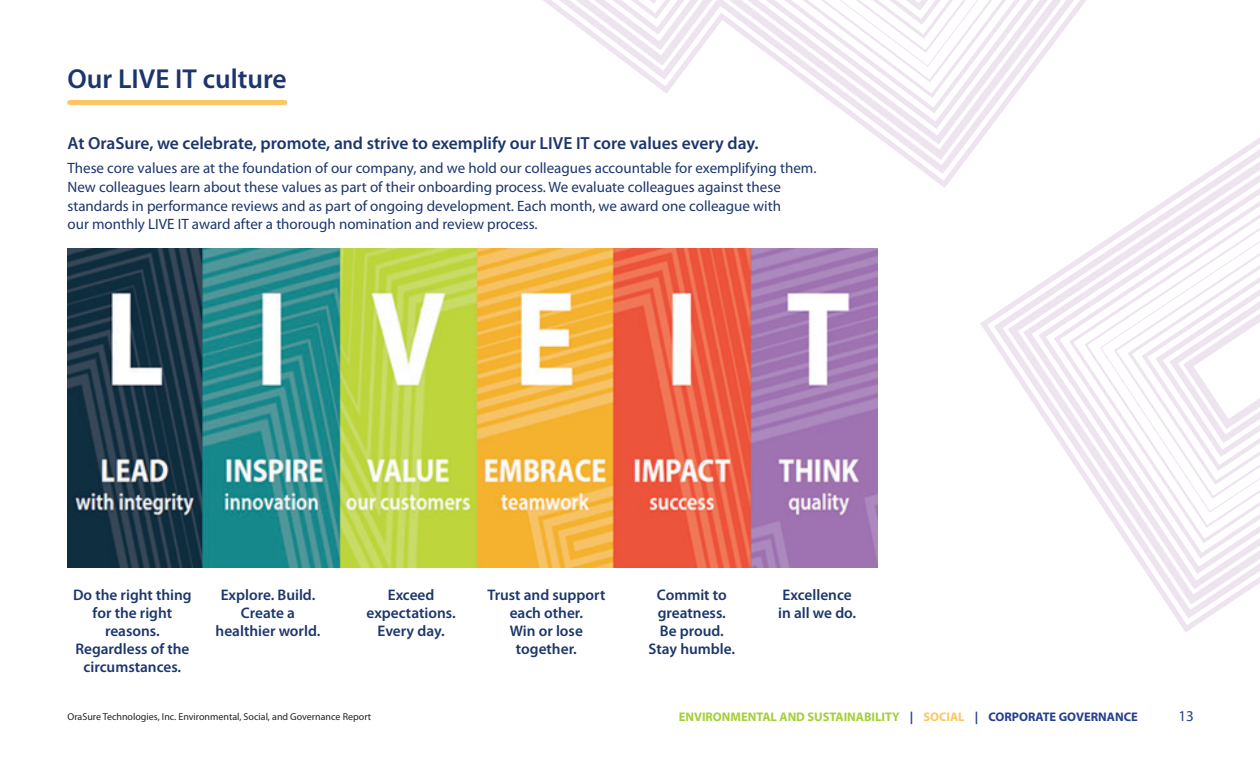
<style>
.page{position:relative;width:1260px;height:765px;background:#fff}
.page>*{position:absolute;margin:0;border:0;box-sizing:border-box;transform-origin:0 0}
.t1{font:600 27.5px "Myriad Pro";color:#1c366c}
.t2{font:600 17.5px "Myriad Pro";color:#1c366c}
.t3{font:600 15.38px/18.1px "Myriad Pro";color:#1c366c;text-align:center}
.t4{font:15px/18.8px "Myriad Pro";color:#1c366c}
.t5{font:15px "Myriad Pro";color:#253f8e}
.t6{font:700 12.5px "Myriad Pro";color:#a6ce39}
.t7{font:10px "Myriad Pro";color:#231f20}
.s1{color:#253f8e}
.s2{color:#fec65f}
</style>
<div class="page">
<svg style="left:994px;top:149px;width:266px;height:470px"></svg>
<svg style="left:1008px;top:161px;width:252px;height:444px"></svg>
<svg style="left:1023px;top:174px;width:237px;height:415px"></svg>
<svg style="left:1038px;top:188px;width:222px;height:386px"></svg>
<svg style="left:1054px;top:201px;width:206px;height:358px"></svg>
<svg style="left:1069px;top:214px;width:191px;height:329px"></svg>
<svg style="left:1085px;top:228px;width:175px;height:300px"></svg>
<svg style="left:1100px;top:241px;width:160px;height:272px"></svg>
<svg style="left:1114px;top:253px;width:146px;height:246px"></svg>
<svg style="left:543px;top:0;width:544px;height:188px"></svg>
<svg style="left:559px;top:0;width:515px;height:174px"></svg>
<svg style="left:576px;top:0;width:486px;height:160px"></svg>
<svg style="left:594px;top:0;width:454px;height:144px"></svg>
<svg style="left:612px;top:0;width:422px;height:129px"></svg>
<svg style="left:631px;top:0;width:389px;height:113px"></svg>
<svg style="left:649px;top:0;width:357px;height:98px"></svg>
<div style="left:70px;top:100px;width:215px;height:5px;background:#fec65f"></div>
<img style="left:68px;top:248px;width:810px;height:320px">
<h1 class="t1" style="left:68px;top:61px;width:221px">Our LIVE IT culture</h1>
<p class="t2" style="left:68px;top:132px;width:692px">At OraSure, we celebrate, promote, and strive to exemplify our LIVE IT core values every day.</p>
<p class="t4" style="left:68px;top:158px;width:751px">These core values are at the foundation of our company, and we hold our colleagues accountable for exemplifying them.<br>New colleagues learn about these values as part of their onboarding process. We evaluate colleagues against these standards in performance reviews and as part of ongoing development. Each month, we award one colleague with<br>our monthly LIVE IT award after a thorough nomination and review process.</p>
<p class="t3" style="left:73px;top:585px;width:120px">Do the right thing for the right reasons.<br>Regardless of the circumstances.</p>
<p class="t3" style="left:216px;top:585px;width:106px">Explore. Build.<br>Create a healthier world.</p>
<p class="t3" style="left:367px;top:585px;width:91px">Exceed expectations.<br>Every day.</p>
<p class="t3" style="left:487px;top:585px;width:120px">Trust and support each other.<br>Win or lose together.</p>
<p class="t3" style="left:649px;top:585px;width:88px">Commit to greatness.<br>Be proud.<br>Stay humble.</p>
<p class="t3" style="left:778px;top:585px;width:79px;text-align:left">Excellence in all we do.</p>
<p class="t7" style="left:68px;top:710px;width:305px">OraSure Technologies, Inc. Environmental, Social, and Governance Report</p>
<p class="t6" style="left:679px;top:708px;width:461px">ENVIRONMENTAL AND SUSTAINABILITY <span class="s1">|</span> <span class="s2">SOCIAL</span> <span class="s1">| CORPORATE GOVERNANCE</span></p>
<p class="t5" style="left:1178px;top:706px;width:17px">13</p>
</div>
